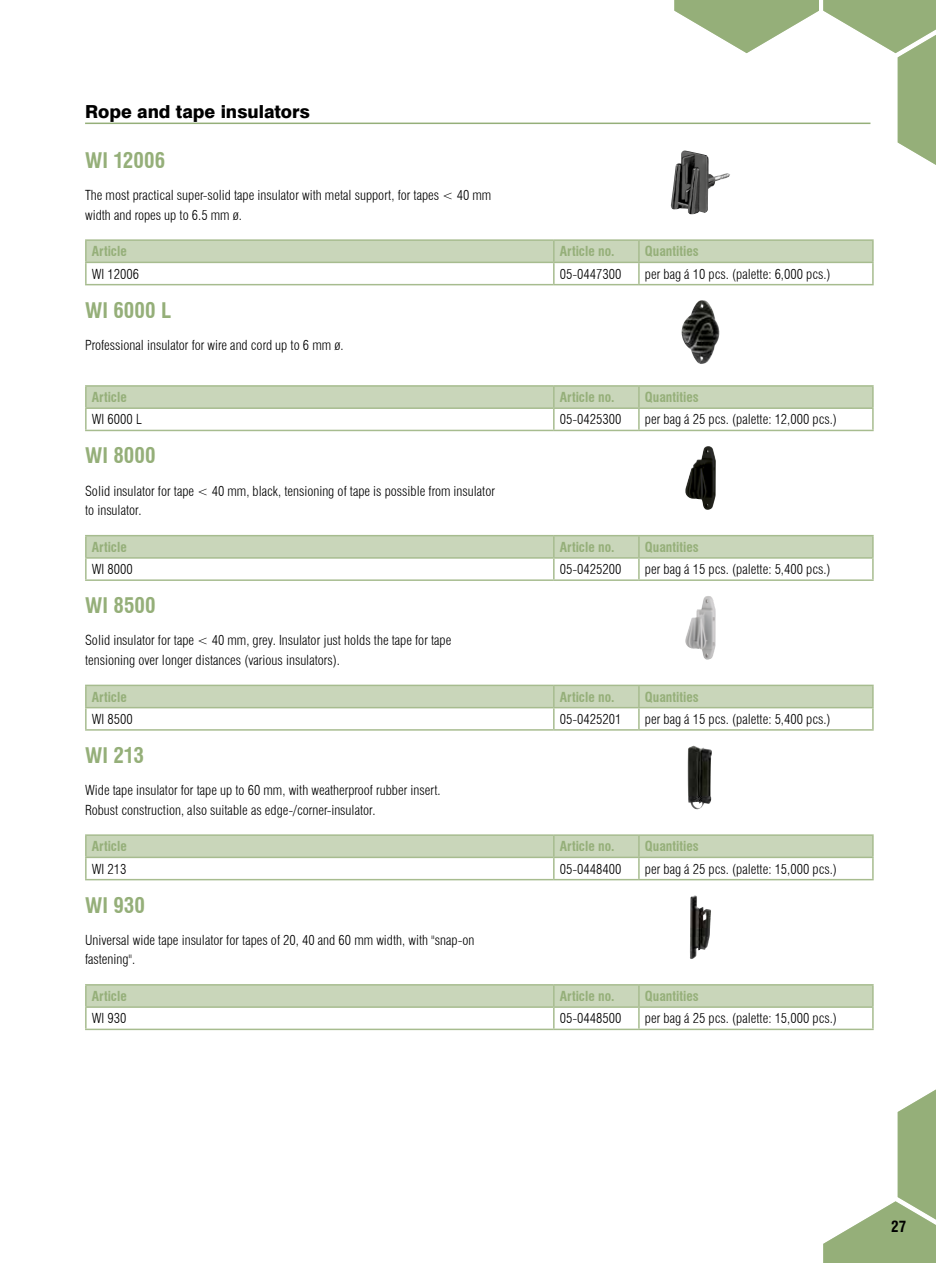
<style>
.page{position:relative;width:936px;height:1263px;background:#fff}
.page>*{position:absolute;margin:0;border:0;box-sizing:border-box;transform-origin:0 0}
.t1{font:700 condensed 21px "Swiss 721 BT";letter-spacing:.01em;color:#95af79}
.t2{font:800 18px "Swiss 721 BT";color:#000}
.t3{font:700 condensed 15px "Swiss 721 BT";color:#000}
.t4{font:300 condensed 13.5px/19.5px "Swiss 721 BT";color:#000}
.t5{font:700 condensed 13.5px "Swiss 721 BT";color:#95af79}
</style>
<div class="page">
<hr style="left:85px;top:123px;width:785px;height:1px;background:#95af79">
<hr style="left:85px;top:241px;width:2px;height:21px;background:#a7bc8f">
<hr style="left:85px;top:239px;width:469px;height:2px;background:#a7bc8f">
<hr style="left:85px;top:262px;width:469px;height:1px;background:#a7bc8f">
<hr style="left:554px;top:239px;width:85px;height:2px;background:#a7bc8f">
<hr style="left:639px;top:239px;width:234px;height:2px;background:#a7bc8f">
<hr style="left:85px;top:263px;width:2px;height:21px;background:#a7bc8f">
<hr style="left:85px;top:284px;width:469px;height:1px;background:#a7bc8f">
<svg style="left:86px;top:241px;width:787px;height:44px"></svg>
<hr style="left:554px;top:284px;width:85px;height:1px;background:#a7bc8f">
<hr style="left:639px;top:284px;width:234px;height:1px;background:#a7bc8f">
<img style="left:670px;top:181px;width:44px;height:33px">
<hr style="left:85px;top:387px;width:2px;height:20px;background:#a7bc8f">
<hr style="left:85px;top:385px;width:469px;height:2px;background:#a7bc8f">
<hr style="left:85px;top:407px;width:469px;height:2px;background:#a7bc8f">
<hr style="left:554px;top:385px;width:85px;height:2px;background:#a7bc8f">
<hr style="left:639px;top:385px;width:234px;height:2px;background:#a7bc8f">
<hr style="left:85px;top:409px;width:2px;height:21px;background:#a7bc8f">
<hr style="left:85px;top:430px;width:469px;height:1px;background:#a7bc8f">
<svg style="left:86px;top:386px;width:787px;height:44px"></svg>
<hr style="left:554px;top:430px;width:85px;height:1px;background:#a7bc8f">
<hr style="left:639px;top:430px;width:234px;height:1px;background:#a7bc8f">
<img style="left:681px;top:300px;width:38px;height:64px">
<hr style="left:85px;top:536px;width:2px;height:21px;background:#a7bc8f">
<hr style="left:85px;top:535px;width:469px;height:1px;background:#a7bc8f">
<hr style="left:85px;top:557px;width:469px;height:2px;background:#a7bc8f">
<hr style="left:554px;top:535px;width:85px;height:1px;background:#a7bc8f">
<hr style="left:639px;top:535px;width:234px;height:1px;background:#a7bc8f">
<hr style="left:85px;top:559px;width:2px;height:20px;background:#a7bc8f">
<hr style="left:85px;top:579px;width:469px;height:2px;background:#a7bc8f">
<svg style="left:86px;top:536px;width:787px;height:44px"></svg>
<hr style="left:554px;top:579px;width:85px;height:2px;background:#a7bc8f">
<hr style="left:639px;top:579px;width:234px;height:2px;background:#a7bc8f">
<img style="left:685px;top:446px;width:30px;height:64px">
<hr style="left:85px;top:686px;width:2px;height:21px;background:#a7bc8f">
<hr style="left:85px;top:685px;width:469px;height:1px;background:#a7bc8f">
<hr style="left:85px;top:707px;width:469px;height:1px;background:#a7bc8f">
<hr style="left:85px;top:708px;width:2px;height:21px;background:#a7bc8f">
<hr style="left:85px;top:729px;width:469px;height:2px;background:#a7bc8f">
<svg style="left:86px;top:685px;width:787px;height:45px"></svg>
<hr style="left:554px;top:729px;width:85px;height:2px;background:#a7bc8f">
<hr style="left:639px;top:729px;width:234px;height:2px;background:#a7bc8f">
<img style="left:685px;top:596px;width:31px;height:64px">
<hr style="left:85px;top:836px;width:2px;height:21px;background:#a7bc8f">
<hr style="left:85px;top:834px;width:469px;height:2px;background:#a7bc8f">
<hr style="left:85px;top:857px;width:469px;height:1px;background:#a7bc8f">
<hr style="left:554px;top:834px;width:85px;height:2px;background:#a7bc8f">
<hr style="left:639px;top:834px;width:234px;height:2px;background:#a7bc8f">
<hr style="left:85px;top:858px;width:2px;height:21px;background:#a7bc8f">
<hr style="left:85px;top:879px;width:469px;height:1px;background:#a7bc8f">
<svg style="left:86px;top:836px;width:787px;height:44px"></svg>
<hr style="left:554px;top:879px;width:85px;height:1px;background:#a7bc8f">
<hr style="left:639px;top:879px;width:234px;height:1px;background:#a7bc8f">
<img style="left:687px;top:745px;width:25px;height:64px">
<hr style="left:85px;top:985px;width:2px;height:21px;background:#a7bc8f">
<hr style="left:85px;top:984px;width:469px;height:1px;background:#a7bc8f">
<hr style="left:85px;top:1006px;width:469px;height:2px;background:#a7bc8f">
<hr style="left:554px;top:984px;width:85px;height:1px;background:#a7bc8f">
<hr style="left:639px;top:984px;width:234px;height:1px;background:#a7bc8f">
<hr style="left:85px;top:1008px;width:2px;height:20px;background:#a7bc8f">
<hr style="left:85px;top:1028px;width:469px;height:2px;background:#a7bc8f">
<svg style="left:86px;top:985px;width:787px;height:44px"></svg>
<hr style="left:554px;top:1028px;width:85px;height:2px;background:#a7bc8f">
<hr style="left:639px;top:1028px;width:234px;height:2px;background:#a7bc8f">
<img style="left:690px;top:895px;width:21px;height:64px">
<svg style="left:674px;top:0;width:261px;height:185px"></svg>
<svg style="left:823px;top:1090px;width:112px;height:173px"></svg>
<h2 class="t2" style="left:85px;top:101px;width:226px">Rope and tape insulators</h2>
<h1 class="t1" style="left:85px;top:148px;width:82px">WI 12006</h1>
<p class="t4" style="left:85px;top:185px;width:408px">The most practical super-solid tape insulator with metal support, for tapes &lt; 40 mm width and ropes up to 6.5 mm ø.</p>
<p class="t5" style="left:92px;top:243px;width:36px">Article</p>
<p class="t5" style="left:560px;top:243px;width:56px">Article no.</p>
<p class="t5" style="left:645px;top:243px;width:55px">Quantities</p>
<p class="t4" style="left:92px;top:264px;width:49px">WI 12006</p>
<p class="t4" style="left:560px;top:264px;width:63px">05-0447300</p>
<p class="t4" style="left:645px;top:264px;width:187px">per bag á 10 pcs. (palette: 6,000 pcs.)</p>
<h1 class="t1" style="left:85px;top:297px;width:88px">WI 6000 L</h1>
<p class="t4" style="left:85px;top:335px;width:260px">Professional insulator for wire and cord up to 6 mm ø.</p>
<p class="t5" style="left:92px;top:389px;width:36px">Article</p>
<p class="t5" style="left:560px;top:389px;width:56px">Article no.</p>
<p class="t5" style="left:645px;top:389px;width:55px">Quantities</p>
<p class="t4" style="left:92px;top:410px;width:51px">WI 6000 L</p>
<p class="t4" style="left:560px;top:410px;width:63px">05-0425300</p>
<p class="t4" style="left:645px;top:410px;width:193px">per bag á 25 pcs. (palette: 12,000 pcs.)</p>
<h1 class="t1" style="left:85px;top:443px;width:72px">WI 8000</h1>
<p class="t4" style="left:85px;top:481px;width:411px">Solid insulator for tape &lt; 40 mm, black, tensioning of tape is possible from insulator to insulator.</p>
<p class="t5" style="left:92px;top:539px;width:36px">Article</p>
<p class="t5" style="left:560px;top:539px;width:56px">Article no.</p>
<p class="t5" style="left:645px;top:539px;width:55px">Quantities</p>
<p class="t4" style="left:92px;top:559px;width:42px">WI 8000</p>
<p class="t4" style="left:560px;top:559px;width:63px">05-0425200</p>
<p class="t4" style="left:645px;top:559px;width:187px">per bag á 15 pcs. (palette: 5,400 pcs.)</p>
<h1 class="t1" style="left:85px;top:593px;width:72px">WI 8500</h1>
<p class="t4" style="left:85px;top:631px;width:368px">Solid insulator for tape &lt; 40 mm, grey. Insulator just holds the tape for tape tensioning over longer distances (various insulators).</p>
<p class="t5" style="left:92px;top:689px;width:36px">Article</p>
<p class="t5" style="left:560px;top:689px;width:56px">Article no.</p>
<p class="t5" style="left:645px;top:689px;width:55px">Quantities</p>
<p class="t4" style="left:92px;top:709px;width:42px">WI 8500</p>
<p class="t4" style="left:560px;top:709px;width:63px">05-0425201</p>
<p class="t4" style="left:645px;top:709px;width:187px">per bag á 15 pcs. (palette: 5,400 pcs.)</p>
<h1 class="t1" style="left:85px;top:743px;width:60px">WI 213</h1>
<p class="t4" style="left:85px;top:780px;width:357px">Wide tape insulator for tape up to 60 mm, with weatherproof rubber insert.<br>Robust construction, also suitable as edge-/corner-insulator.</p>
<p class="t5" style="left:92px;top:838px;width:36px">Article</p>
<p class="t5" style="left:560px;top:838px;width:56px">Article no.</p>
<p class="t5" style="left:645px;top:838px;width:55px">Quantities</p>
<p class="t4" style="left:92px;top:859px;width:36px">WI 213</p>
<p class="t4" style="left:560px;top:859px;width:63px">05-0448400</p>
<p class="t4" style="left:645px;top:859px;width:193px">per bag á 25 pcs. (palette: 15,000 pcs.)</p>
<h1 class="t1" style="left:85px;top:892px;width:61px">WI 930</h1>
<p class="t4" style="left:85px;top:930px;width:391px">Universal wide tape insulator for tapes of 20, 40 and 60 mm width, with "snap-on fastening".</p>
<p class="t5" style="left:92px;top:988px;width:36px">Article</p>
<p class="t5" style="left:560px;top:988px;width:56px">Article no.</p>
<p class="t5" style="left:645px;top:988px;width:55px">Quantities</p>
<p class="t4" style="left:92px;top:1009px;width:36px">WI 930</p>
<p class="t4" style="left:560px;top:1009px;width:63px">05-0448500</p>
<p class="t4" style="left:645px;top:1009px;width:193px">per bag á 25 pcs. (palette: 15,000 pcs.)</p>
<p class="t3" style="left:891px;top:1217px;width:16px">27</p>
</div>
